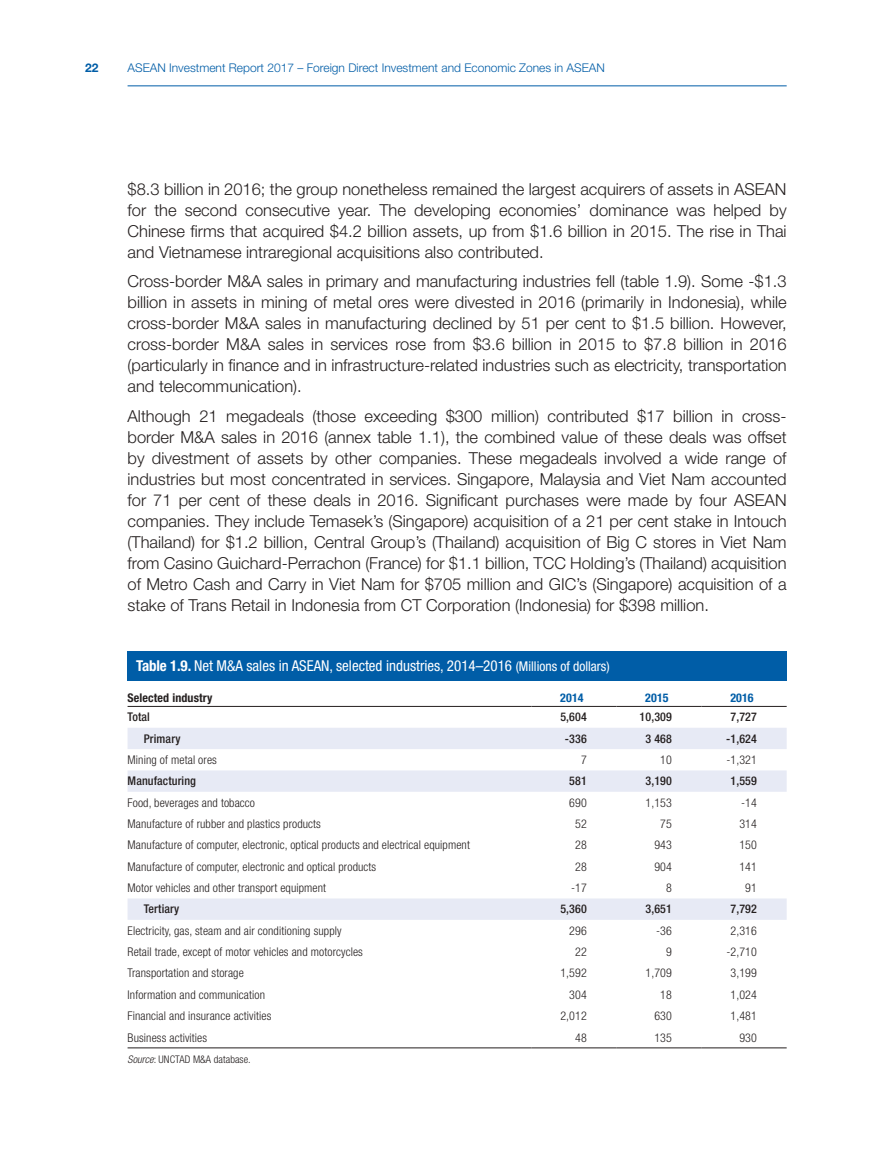
<style>
.page{position:relative;width:893px;height:1149px;background:#fff}
.page>*{position:absolute;margin:0;border:0;box-sizing:border-box;transform-origin:0 0}
.t1{font:300 16.5px/21px "Helvetica Neue LT Std";color:#241f1f;text-align:justify}
.t2{font:condensed 15px "Helvetica Neue LT Std";color:#fff}
.t3{font:300 condensed 12px "Helvetica Neue LT Std";letter-spacing:.01em;color:#241f1f}
.t4{font:500 condensed 12px "Helvetica Neue LT Std";letter-spacing:.01em;color:#241f1f}
.t5{font:300 12px "Helvetica Neue LT Std";color:#005da7}
.t6{font:700 condensed 12px "Helvetica Neue LT Std";letter-spacing:.01em;color:#241f1f}
.t7{font:700 condensed 12px "Helvetica Neue LT Std";letter-spacing:.01em;color:#005da7}
.t8{font:700 12px "Helvetica Neue LT Std";color:#005da7}
.t9{font:300 condensed 10.5px "Helvetica Neue LT Std";letter-spacing:.005em;color:#241f1f}
.s1{font-weight:700}
.s2{font-size:13.5px}
.s3{font-style:italic}
</style>
<div class="page">
<hr style="left:128px;top:85px;width:659px;height:1px;background:#005da7">
<div style="left:128px;top:651px;width:659px;height:29px;background:#005da7"></div>
<svg style="left:128px;top:728px;width:659px;height:191px"></svg>
<hr style="left:128px;top:706px;width:403px;height:1px;background:#241f1f">
<hr style="left:531px;top:706px;width:86px;height:1px;background:#241f1f">
<hr style="left:617px;top:706px;width:85px;height:1px;background:#241f1f">
<hr style="left:702px;top:706px;width:85px;height:1px;background:#241f1f">
<hr style="left:128px;top:1047px;width:403px;height:1px;background:#241f1f">
<hr style="left:531px;top:1047px;width:86px;height:1px;background:#241f1f">
<hr style="left:617px;top:1047px;width:85px;height:1px;background:#241f1f">
<hr style="left:702px;top:1047px;width:85px;height:1px;background:#241f1f">
<p class="t8" style="left:85px;top:61px;width:15px">22</p>
<p class="t5" style="left:128px;top:61px;width:479px">AseAn Investment Report 2017 – Foreign Direct Investment and economic Zones in AseAn</p>
<p class="t1" style="left:128px;top:178px;width:661px">$8.3 billion in 2016; the group nonetheless remained the largest acquirers of assets in ASEAN for the second consecutive year. The developing economies’ dominance was helped by Chinese firms that acquired $4.2 billion assets, up from $1.6 billion in 2015. The rise in Thai and Vietnamese intraregional acquisitions also contributed.</p>
<p class="t1" style="left:128px;top:270px;width:661px">Cross-border M&amp;A sales in primary and manufacturing industries fell (table 1.9). Some -$1.3 billion in assets in mining of metal ores were divested in 2016 (primarily in Indonesia), while cross-border M&amp;A sales in manufacturing declined by 51 per cent to $1.5 billion. However, cross-border M&amp;A sales in services rose from $3.6 billion in 2015 to $7.8 billion in 2016 (particularly in finance and in infrastructure-related industries such as electricity, transportation and telecommunication).</p>
<p class="t1" style="left:128px;top:405px;width:661px">Although 21 megadeals (those exceeding $300 million) contributed $17 billion in cross&shy;border M&amp;A sales in 2016 (annex table 1.1), the combined value of these deals was offset by divestment of assets by other companies. These megadeals involved a wide range of industries but most concentrated in services. Singapore, Malaysia and Viet Nam accounted for 71 per cent of these deals in 2016. Significant purchases were made by four ASEAN companies. They include Temasek’s (Singapore) acquisition of a 21 per cent stake in Intouch (Thailand) for $1.2 billion, Central Group’s (Thailand) acquisition of Big C stores in Viet Nam from Casino Guichard-Perrachon (France) for $1.1 billion, TCC Holding’s (Thailand) acquisition of Metro Cash and Carry in Viet Nam for $705 million and GIC’s (Singapore) acquisition of a stake of Trans Retail in Indonesia from CT Corporation (Indonesia) for $398 million.</p>
<p class="t2" style="left:136px;top:657px;width:475px"><span class="s1">Table 1.9.</span> Net M&amp;A sales in ASEAN, selected industries, 2014–2016 <span class="s2">(Millions of dollars)</span></p>
<p class="t6" style="left:128px;top:690px;width:86px">Selected industry</p>
<p class="t7" style="left:560px;top:690px;width:25px">2014</p>
<p class="t7" style="left:645px;top:690px;width:25px">2015</p>
<p class="t7" style="left:730px;top:690px;width:25px">2016</p>
<p class="t4" style="left:128px;top:709px;width:24px">Total</p>
<p class="t4" style="left:560px;top:709px;width:28px">5,604</p>
<p class="t4" style="left:640px;top:709px;width:34px">10,309</p>
<p class="t4" style="left:730px;top:709px;width:28px">7,727</p>
<p class="t4" style="left:144px;top:731px;width:38px">Primary</p>
<p class="t4" style="left:565px;top:731px;width:23px">-336</p>
<p class="t4" style="left:645px;top:731px;width:28px">3 468</p>
<p class="t4" style="left:726px;top:731px;width:32px">-1,624</p>
<p class="t3" style="left:128px;top:752px;width:91px">Mining of metal ores</p>
<p class="t3" style="left:581px;top:752px;width:7px">7</p>
<p class="t3" style="left:660px;top:752px;width:13px">10</p>
<p class="t3" style="left:726px;top:752px;width:32px">-1,321</p>
<p class="t4" style="left:128px;top:773px;width:70px">Manufacturing</p>
<p class="t4" style="left:569px;top:773px;width:19px">581</p>
<p class="t4" style="left:645px;top:773px;width:28px">3,190</p>
<p class="t4" style="left:730px;top:773px;width:28px">1,559</p>
<p class="t3" style="left:128px;top:795px;width:129px">Food, beverages and tobacco</p>
<p class="t3" style="left:569px;top:795px;width:19px">690</p>
<p class="t3" style="left:645px;top:795px;width:28px">1,153</p>
<p class="t3" style="left:741px;top:795px;width:17px">-14</p>
<p class="t3" style="left:128px;top:816px;width:195px">Manufacture of rubber and plastics products</p>
<p class="t3" style="left:575px;top:816px;width:13px">52</p>
<p class="t3" style="left:660px;top:816px;width:13px">75</p>
<p class="t3" style="left:739px;top:816px;width:19px">314</p>
<p class="t3" style="left:128px;top:838px;width:344px">Manufacture of computer, electronic, optical products and electrical equipment</p>
<p class="t3" style="left:575px;top:838px;width:13px">28</p>
<p class="t3" style="left:654px;top:838px;width:19px">943</p>
<p class="t3" style="left:739px;top:838px;width:19px">150</p>
<p class="t3" style="left:128px;top:859px;width:250px">Manufacture of computer, electronic and optical products</p>
<p class="t3" style="left:575px;top:859px;width:13px">28</p>
<p class="t3" style="left:654px;top:859px;width:19px">904</p>
<p class="t3" style="left:739px;top:859px;width:19px">141</p>
<p class="t3" style="left:128px;top:880px;width:200px">Motor vehicles and other transport equipment</p>
<p class="t3" style="left:571px;top:880px;width:17px">-17</p>
<p class="t3" style="left:666px;top:880px;width:7px">8</p>
<p class="t3" style="left:745px;top:880px;width:13px">91</p>
<p class="t4" style="left:144px;top:901px;width:37px">Tertiary</p>
<p class="t4" style="left:560px;top:901px;width:28px">5,360</p>
<p class="t4" style="left:645px;top:901px;width:28px">3,651</p>
<p class="t4" style="left:730px;top:901px;width:28px">7,792</p>
<p class="t3" style="left:128px;top:923px;width:215px">Electricity, gas, steam and air conditioning supply</p>
<p class="t3" style="left:569px;top:923px;width:19px">296</p>
<p class="t3" style="left:656px;top:923px;width:17px">-36</p>
<p class="t3" style="left:730px;top:923px;width:28px">2,316</p>
<p class="t3" style="left:128px;top:944px;width:237px">Retail trade, except of motor vehicles and motorcycles</p>
<p class="t3" style="left:575px;top:944px;width:13px">22</p>
<p class="t3" style="left:666px;top:944px;width:7px">9</p>
<p class="t3" style="left:726px;top:944px;width:32px">-2,710</p>
<p class="t3" style="left:128px;top:966px;width:118px">Transportation and storage</p>
<p class="t3" style="left:560px;top:966px;width:28px">1,592</p>
<p class="t3" style="left:645px;top:966px;width:28px">1,709</p>
<p class="t3" style="left:730px;top:966px;width:28px">3,199</p>
<p class="t3" style="left:128px;top:987px;width:139px">Information and communication</p>
<p class="t3" style="left:569px;top:987px;width:19px">304</p>
<p class="t3" style="left:660px;top:987px;width:13px">18</p>
<p class="t3" style="left:730px;top:987px;width:28px">1,024</p>
<p class="t3" style="left:128px;top:1008px;width:145px">Financial and insurance activities</p>
<p class="t3" style="left:560px;top:1008px;width:28px">2,012</p>
<p class="t3" style="left:654px;top:1008px;width:19px">630</p>
<p class="t3" style="left:730px;top:1008px;width:28px">1,481</p>
<p class="t3" style="left:128px;top:1030px;width:81px">Business activities</p>
<p class="t3" style="left:575px;top:1030px;width:13px">48</p>
<p class="t3" style="left:654px;top:1030px;width:19px">135</p>
<p class="t3" style="left:739px;top:1030px;width:19px">930</p>
<p class="t9" style="left:128px;top:1053px;width:125px"><span class="s3">Source</span>: UNCTAD M&amp;A database.</p>
</div>
